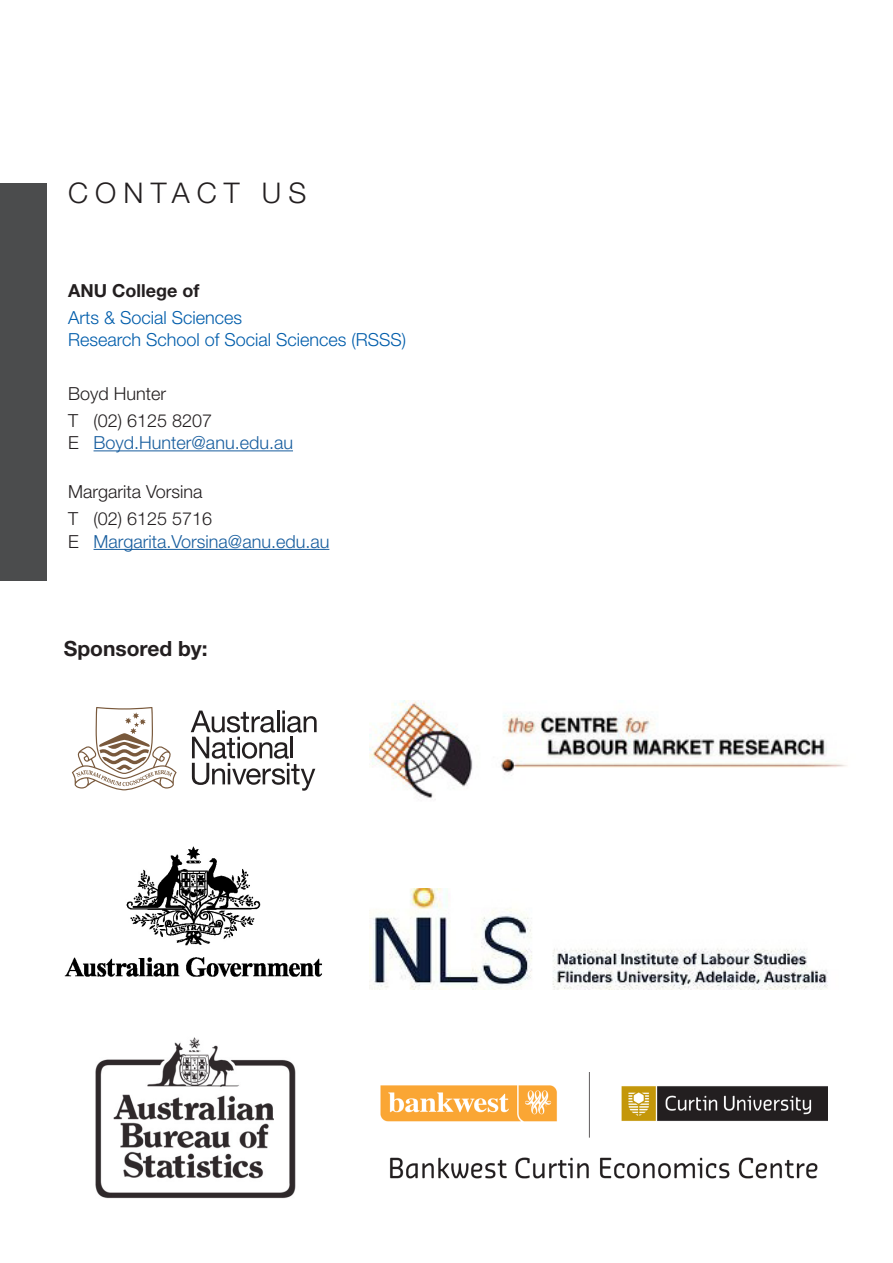
<style>
.page{position:relative;width:893px;height:1263px;background:#fff}
.page>*{position:absolute;margin:0;border:0;box-sizing:border-box;transform-origin:0 0}
.t1{font:300 28.5px "Helvetica Neue LT Std";letter-spacing:.25em;color:#231f20}
.t2{font:700 21px "Helvetica Neue LT Std";color:#231f20}
.t3{font:300 18px/22.5px "Helvetica Neue LT Std";color:#175d9e}
.t4{font:300 18px/22.5px "Helvetica Neue LT Std";color:#015dab}
.t5{font:300 18px "Helvetica Neue LT Std";color:#231f20}
.t6{font:700 18px "Helvetica Neue LT Std";color:#231f20}
.s1{color:#231f20}
</style>
<div class="page">
<div style="left:0;top:183px;width:47px;height:397px;background:#4b4c4d"></div>
<hr style="left:94px;top:450px;width:199px;height:1px;background:#175d9e">
<hr style="left:94px;top:549px;width:235px;height:1px;background:#175d9e">
<img style="left:370px;top:701px;width:477px;height:99px">
<img style="left:370px;top:889px;width:458px;height:100px">
<img style="left:95px;top:1037px;width:201px;height:162px">
<img style="left:380px;top:1073px;width:447px;height:106px">
<svg style="left:191px;top:710px;width:126px;height:81px"></svg>
<svg style="left:72px;top:707px;width:105px;height:83px"></svg>
<img style="left:64px;top:846px;width:258px;height:131px">
<h1 class="t1" style="left:68px;top:176px;width:240px">CONTACT US</h1>
<p class="t6" style="left:68px;top:279px;width:133px">ANU College of</p>
<p class="t4" style="left:68px;top:306px;width:340px">Arts &amp; Social Sciences<br>Research School of Social Sciences (RSSS)</p>
<p class="t5" style="left:68px;top:382px;width:100px">Boyd Hunter</p>
<p class="t3" style="left:68px;top:409px;width:226px"><span class="s1">T (02) 6125 8207<br>E</span> Boyd.Hunter@anu.edu.au</p>
<p class="t5" style="left:68px;top:481px;width:136px">Margarita Vorsina</p>
<p class="t3" style="left:68px;top:507px;width:263px"><span class="s1">T (02) 6125 5716<br>E</span> Margarita.Vorsina@anu.edu.au</p>
<p class="t2" style="left:64px;top:636px;width:145px">Sponsored by:</p>
</div>
